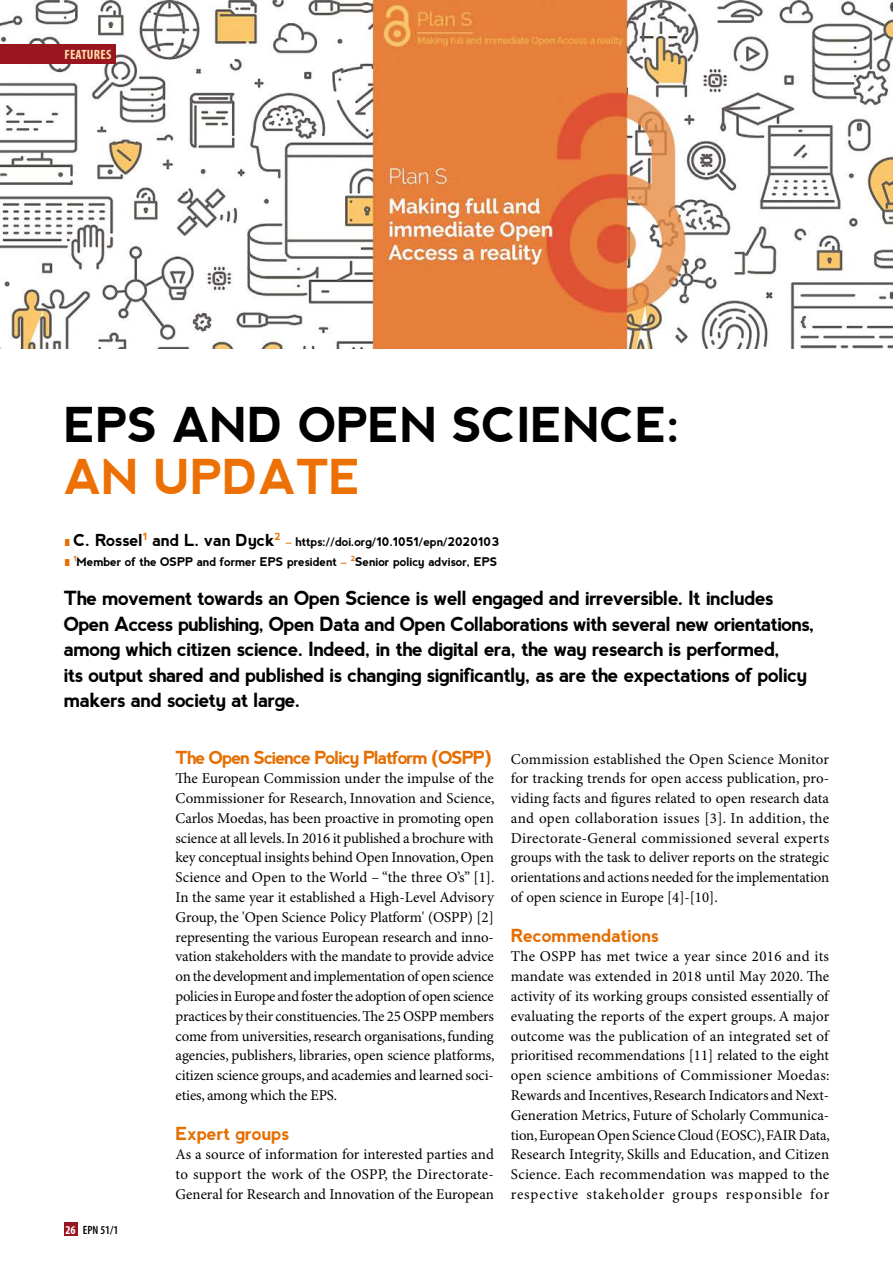
<style>
.page{position:relative;width:893px;height:1263px;background:#fff}
.page>*{position:absolute;margin:0;border:0;box-sizing:border-box;transform-origin:0 0}
.t1{font:700 48px "nevis";letter-spacing:-.015em;color:#000}
.t2{font:700 48px "nevis";letter-spacing:-.015em;color:#ed7004}
.t3{font:700 19.5px/25.5px "nevis";letter-spacing:-.035em;color:#000}
.t4{font:700 18px "nevis";letter-spacing:-.065em;color:#e56e02}
.t5{font:700 18px "nevis";letter-spacing:-.015em;color:#e56e02}
.t6{font:700 16.5px "nevis";letter-spacing:-.015em;color:#000}
.t7{font:15px/19.8px "Minion Pro";color:#000;text-align:justify}
.t8{font:700 condensed 13.5px "Myriad Pro";letter-spacing:.02em;color:#fedea9}
.t9{font:700 12px/19.8px "nevis";letter-spacing:-.015em;color:#000;text-align:right}
.t10{font:600 condensed 12px "Myriad Pro";color:#000}
.t11{font:700 condensed 12px "Myriad Pro";color:#fff}
.s1{font-family:"Myriad Pro";font-weight:900;font-size:9.75px;color:#e56e02}
.s2{color:#e56e02}
</style>
<div class="page">
<img style="left:0;top:0;width:893px;height:349px">
<div style="left:0;top:45px;width:116px;height:19px;background:#991620"></div>
<div style="left:64px;top:1222px;width:13px;height:14px;background:#991620"></div>
<p class="t8" style="left:64px;top:47px;width:49px">FEATURES</p>
<h1 class="t1" style="left:64px;top:398px;width:618px">EPS AND OPEN SCIENCE:</h1>
<h1 class="t2" style="left:64px;top:450px;width:299px">AN UPDATE</h1>
<p class="t6" style="left:64px;top:531px;width:218px"><span class="s1">l</span>C. Rossel<sup>1</sup> and L. van Dyck<sup>2</sup></p>
<p class="t9" style="left:64px;top:532px;width:437px"><span class="s2">–</span> https://doi.org/10.1051/epn/2020103<br><span class="s1">l</span> <sup>1</sup>Member of the OSPP and former EPS president <span class="s2">–</span> <sup>2</sup>Senior policy advisor, EPS</p>
<p class="t3" style="left:64px;top:585px;width:753px">The movement towards an Open Science is well engaged and irreversible. It includes Open Access publishing, Open Data and Open Collaborations with several new orientations, among which citizen science. Indeed, in the digital era, the way research is performed,<br>its output shared and published is changing significantly, as are the expectations of policy makers and society at large.</p>
<p class="t11" style="left:65px;top:1223px;width:12px">26</p>
<p class="t10" style="left:83px;top:1223px;width:37px">EPN 51/1</p>
<p class="t4" style="left:176px;top:747px;width:318px">The Open Science Policy Platform (OSPP)</p>
<p class="t7" style="left:176px;top:769px;width:321px">The European Commission under the impulse of the Commissioner for Research, Innovation and Science, Carlos Moedas, has been proactive in promoting open science at all levels. In 2016 it published a brochure with key conceptual insights behind Open Innovation, Open Science and Open to the World – “the three O’s” [1].<br>In the same year it established a High-Level Advisory Group, the 'Open Science Policy Platform' (OSPP) [2] representing the various European research and inno&shy;vation stakeholders with the mandate to provide advice on the development and implementation of open science policies in Europe and foster the adoption of open science practices by their constituencies. The 25 OSPP members come from universities, research organisations, funding agencies, publishers, libraries, open science platforms, citizen science groups, and academies and learned soci&shy;eties, among which the EPS.</p>
<p class="t5" style="left:176px;top:1123px;width:115px">Expert groups</p>
<p class="t7" style="left:176px;top:1145px;width:320px">As a source of information for interested parties and to support the work of the OSPP, the Directorate-General for Research and Innovation of the European</p>
<p class="t7" style="left:511px;top:749px;width:320px">Commission established the Open Science Monitor for tracking trends for open access publication, pro&shy;viding facts and figures related to open research data and open collaboration issues [3]. In addition, the Directorate-General commissioned several experts groups with the task to deliver reports on the strategic orientations and actions needed for the implementation of open science in Europe [4]-[10].</p>
<p class="t5" style="left:511px;top:925px;width:150px">Recommendations</p>
<p class="t7" style="left:511px;top:947px;width:320px">The OSPP has met twice a year since 2016 and its mandate was extended in 2018 until May 2020. The activity of its working groups consisted essentially of evaluating the reports of the expert groups. A major outcome was the publication of an integrated set of prioritised recommendations [11] related to the eight open science ambitions of Commissioner Moedas:<br>Rewards and Incentives, Research Indicators and Next-Generation Metrics, Future of Scholarly Communica&shy;tion, European Open Science Cloud (EOSC), FAIR Data, Research Integrity, Skills and Education, and Citizen Science. Each recommendation was mapped to the respective stakeholder groups responsible for</p>
</div>
